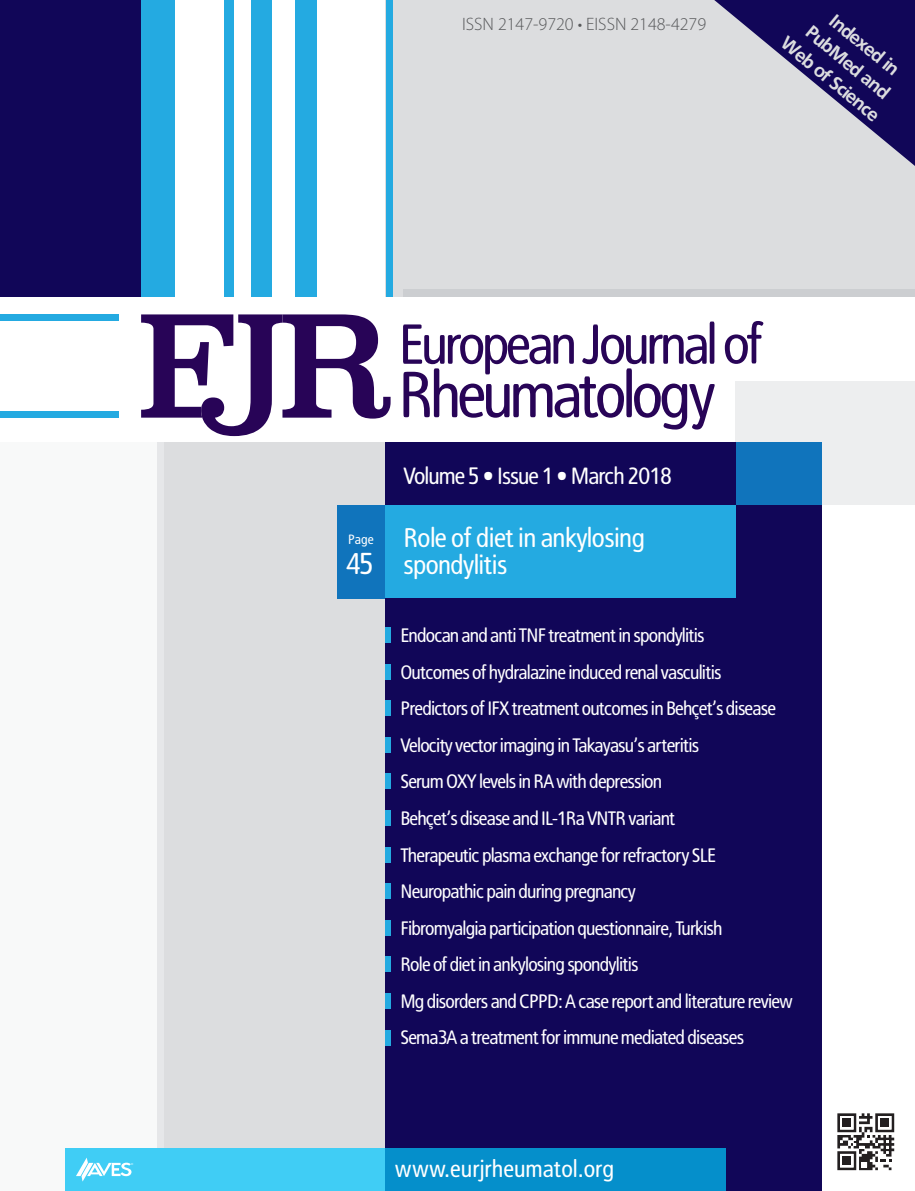
<style>
.page{position:relative;width:915px;height:1191px;background:#fff}
.page>*{position:absolute;margin:0;border:0;box-sizing:border-box;transform-origin:0 0}
.t1{font:30px "Rotokas";color:#fff}
.t2{font:27px/27px "Rotokas";letter-spacing:-.02em;color:#fff}
.t3{font:24px "Rotokas";color:#fff}
.t4{font:23.55px "Rotokas";letter-spacing:-.04em;color:#fff}
.t5{font:19.5px "Rotokas";letter-spacing:-.04em;color:#fff}
.t6{font:19.5px/24px "Gill Sans Boldpcw";color:#dcdddf;text-align:center}
.t7{font:300 18px "Myriad Pro";color:#57585a}
.t8{font:13.5px "Rotokas";color:#fff}
</style>
<div class="page">
<div style="left:385px;top:0;width:529px;height:297px;background:#dcdddf"></div>
<div style="left:403px;top:290px;width:511px;height:7px;background:#ccced1"></div>
<div style="left:385px;top:0;width:7px;height:297px;background:#24aae1"></div>
<div style="left:0;top:0;width:153px;height:297px;background:#110658"></div>
<div style="left:141px;top:0;width:34px;height:297px;background:#24aae1"></div>
<div style="left:223px;top:0;width:10px;height:297px;background:#24aae1"></div>
<div style="left:250px;top:0;width:21px;height:297px;background:#24aae1"></div>
<div style="left:295px;top:0;width:21px;height:297px;background:#24aae1"></div>
<div style="left:0;top:314px;width:119px;height:7px;background:#24aae1"></div>
<div style="left:0;top:411px;width:119px;height:6px;background:#24aae1"></div>
<svg style="left:141px;top:314px;width:249px;height:122px"></svg>
<svg style="left:724px;top:321px;width:39px;height:43px"></svg>
<svg style="left:403px;top:321px;width:312px;height:108px"></svg>
<div style="left:734px;top:381px;width:180px;height:124px;background:#edeeef"></div>
<div style="left:157px;top:442px;width:227px;height:706px;background:#dcdddf"></div>
<div style="left:0;top:442px;width:164px;height:706px;background:#f2f3f4"></div>
<div style="left:0;top:1148px;width:65px;height:43px;background:#f2f3f4"></div>
<div style="left:384px;top:442px;width:437px;height:749px;background:#110658"></div>
<div style="left:735px;top:442px;width:86px;height:63px;background:#1074bc"></div>
<div style="left:384px;top:505px;width:351px;height:92px;background:#24aae1"></div>
<div style="left:337px;top:505px;width:47px;height:93px;background:#1074bc"></div>
<svg style="left:65px;top:1148px;width:660px;height:43px;background:#20abde"></svg>
<svg style="left:76px;top:1157px;width:57px;height:24px"></svg>
<svg style="left:837px;top:1113px;width:56px;height:57px"></svg>
<div style="left:880px;top:1118px;width:8px;height:8px;background:#231f20"></div>
<div style="left:842px;top:1156px;width:8px;height:8px;background:#231f20"></div>
<div style="left:842px;top:1118px;width:8px;height:8px;background:#231f20"></div>
<div style="left:384px;top:627px;width:6px;height:15px;background:#24aae1"></div>
<div style="left:384px;top:664px;width:6px;height:15px;background:#24aae1"></div>
<div style="left:384px;top:700px;width:6px;height:16px;background:#24aae1"></div>
<div style="left:384px;top:737px;width:6px;height:15px;background:#24aae1"></div>
<div style="left:384px;top:774px;width:6px;height:15px;background:#24aae1"></div>
<div style="left:384px;top:810px;width:6px;height:15px;background:#24aae1"></div>
<div style="left:384px;top:847px;width:6px;height:15px;background:#24aae1"></div>
<div style="left:384px;top:883px;width:6px;height:16px;background:#24aae1"></div>
<div style="left:384px;top:920px;width:6px;height:15px;background:#24aae1"></div>
<div style="left:384px;top:957px;width:6px;height:15px;background:#24aae1"></div>
<div style="left:384px;top:993px;width:6px;height:15px;background:#24aae1"></div>
<div style="left:384px;top:1030px;width:6px;height:15px;background:#24aae1"></div>
<svg style="left:714px;top:0;width:200px;height:165px"></svg>
<p class="t7" style="left:462px;top:13px;width:245px">ISSN 2147-9720 • EISSN 2148-4279</p>
<p class="t6" style="left:821px;top:-6px;width:123px;rotate:39deg">Indexed in<br>PubMed and<br>Web of Science</p>
<p class="t8" style="left:348px;top:531px;width:27px">Page</p>
<p class="t1" style="left:346px;top:545px;width:29px">45</p>
<p class="t4" style="left:403px;top:462px;width:270px">Volume 5 • Issue 1 • March 2018</p>
<p class="t2" style="left:403px;top:523px;width:243px">Role of diet in ankylosing spondylitis</p>
<p class="t5" style="left:400px;top:623px;width:305px">Endocan and anti TNF treatment in spondylitis</p>
<p class="t5" style="left:400px;top:660px;width:322px">Outcomes of hydralazine induced renal vasculitis</p>
<p class="t5" style="left:400px;top:696px;width:377px">Predictors of IFX treatment outcomes in Behçet’s disease</p>
<p class="t5" style="left:400px;top:733px;width:300px">Velocity vector imaging in Takayasu’s arteritis</p>
<p class="t5" style="left:400px;top:769px;width:263px">Serum OXY levels in RA with depression</p>
<p class="t5" style="left:400px;top:806px;width:276px">Behçet’s disease and IL-1Ra VNTR variant</p>
<p class="t5" style="left:400px;top:842px;width:317px">Therapeutic plasma exchange for refractory SLE</p>
<p class="t5" style="left:400px;top:879px;width:237px">Neuropathic pain during pregnancy</p>
<p class="t5" style="left:400px;top:916px;width:323px">Fibromyalgia participation questionnaire, Turkish</p>
<p class="t5" style="left:400px;top:952px;width:239px">Role of diet in ankylosing spondylitis</p>
<p class="t5" style="left:400px;top:989px;width:393px">Mg disorders and CPPD: A case report and literature review</p>
<p class="t5" style="left:400px;top:1025px;width:345px">Sema3A a treatment for immune mediated diseases</p>
<p class="t3" style="left:395px;top:1154px;width:220px">www.eurjrheumatol.org</p>
</div>
